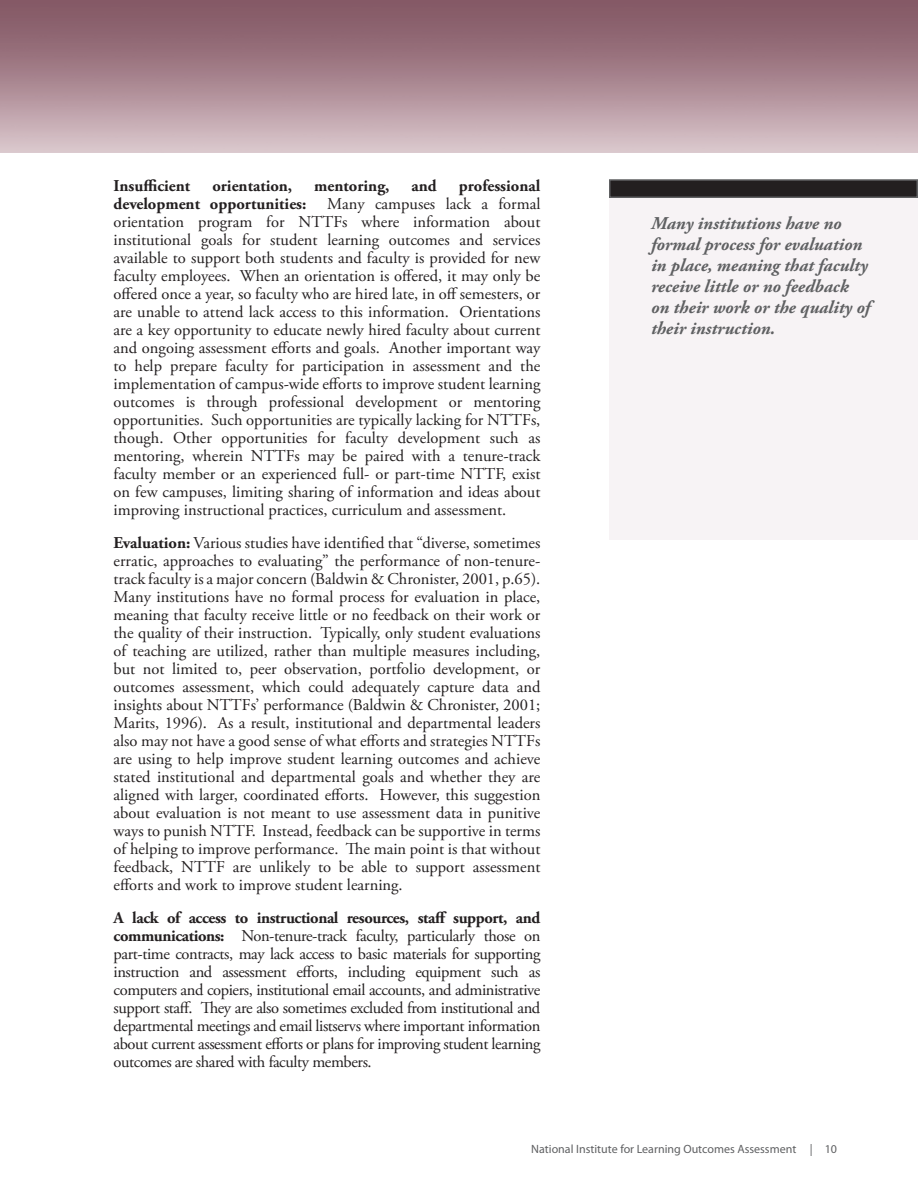
<style>
.page{position:relative;width:918px;height:1188px;background:#fff}
.page>*{position:absolute;margin:0;border:0;box-sizing:border-box;transform-origin:0 0}
.quote{font:italic 700 18px/21px "Adobe Garamond Pro";color:#5f6062}
.Paragraph{font:16.5px/18px "Adobe Garamond Pro";color:#231f20;text-align:justify}
.Paragraph-2{font:700 16.5px "Adobe Garamond Pro";color:#231f20}
.t1{font:12px "Myriad Pro";color:#5f6062}
.s1{font-weight:700}
</style>
<div class="page">
<img style="left:0;top:0;width:918px;height:153px">
<div style="left:609px;top:198px;width:309px;height:342px;background:#f7f3f5"></div>
<div style="left:610px;top:180px;width:307px;height:17px;background:#231f20"></div>
<div style="left:609px;top:179px;width:309px;height:19px;border:2px solid #5f6062"></div>
<p class="Paragraph-2" style="left:114px;top:176px;width:78px">Insufficient</p>
<p class="Paragraph-2" style="left:212px;top:176px;width:81px">orientation,</p>
<p class="Paragraph-2" style="left:314px;top:176px;width:77px">mentoring,</p>
<p class="Paragraph-2" style="left:412px;top:176px;width:27px">and</p>
<p class="Paragraph-2" style="left:459px;top:176px;width:83px">professional</p>
<p class="Paragraph-2" style="left:114px;top:194px;width:194px">development opportunities:</p>
<p class="Paragraph" style="left:114px;top:196px;width:428px;text-indent:214px">Many campuses lack a formal orientation program for NTTFs where information about institutional goals for student learning outcomes and services available to support both students and faculty is provided for new faculty employees. When an orientation is offered, it may only be offered once a year, so faculty who are hired late, in off semesters, or are unable to attend lack access to this information. Orientations are a key opportunity to educate newly hired faculty about current and ongoing assessment efforts and goals. Another important way to help prepare faculty for participation in assessment and the implementation of campus-wide efforts to improve student learning outcomes is through professional development or mentoring opportunities. Such opportunities are typically lacking for NTTFs, though. Other opportunities for faculty development such as mentoring, wherein NTTFs may be paired with a tenure-track faculty member or an experienced full- or part-time NTTF, exist on few campuses, limiting sharing of information and ideas about improving instructional practices, curriculum and assessment.</p>
<p class="Paragraph" style="left:114px;top:535px;width:428px"><span class="s1">Evaluation:</span> Various studies have identified that “diverse, sometimes erratic, approaches to evaluating” the performance of non-tenure&shy;track faculty is a major concern (Baldwin &amp; Chronister, 2001, p.65).<br>Many institutions have no formal process for evaluation in place, meaning that faculty receive little or no feedback on their work or the quality of their instruction. Typically, only student evaluations of teaching are utilized, rather than multiple measures including, but not limited to, peer observation, portfolio development, or outcomes assessment, which could adequately capture data and insights about NTTFs’ performance (Baldwin &amp; Chronister, 2001; Marits, 1996). As a result, institutional and departmental leaders also may not have a good sense of what efforts and strategies NTTFs are using to help improve student learning outcomes and achieve stated institutional and departmental goals and whether they are aligned with larger, coordinated efforts. However, this suggestion about evaluation is not meant to use assessment data in punitive ways to punish NTTF. Instead, feedback can be supportive in terms of helping to improve performance. The main point is that without feedback, NTTF are unlikely to be able to support assessment efforts and work to improve student learning.</p>
<p class="Paragraph" style="left:114px;top:910px;width:428px"><span class="s1">A lack of access to instructional resources, staff support, and communications:</span> Non-tenure-track faculty, particularly those on part-time contracts, may lack access to basic materials for supporting instruction and assessment efforts, including equipment such as computers and copiers, institutional email accounts, and administrative support staff. They are also sometimes excluded from institutional and departmental meetings and email listservs where important information about current assessment efforts or plans for improving student learning outcomes are shared with faculty members.</p>
<p class="quote" style="left:651px;top:213px;width:221px">Many institutions have no formal process for evaluation in place, meaning that faculty receive little or no feedback on their work or the quality of their instruction.</p>
<p class="t1" style="left:531px;top:1141px;width:307px">National Institute for Learning Outcomes Assessment | 10</p>
</div>
